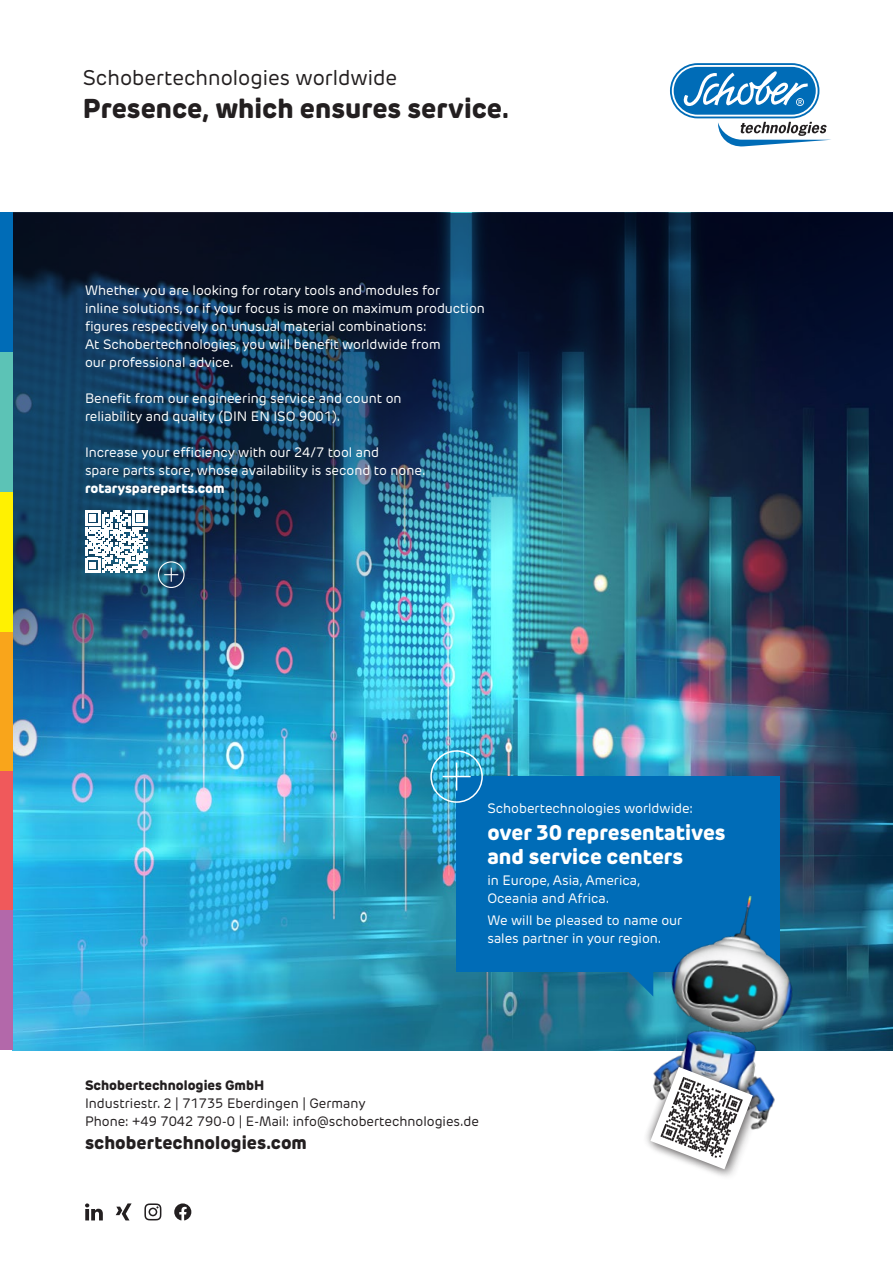
<style>
.page{position:relative;width:893px;height:1263px;background:#fff}
.page>*{position:absolute;margin:0;border:0;box-sizing:border-box;transform-origin:0 0}
.t1{font:800 27px "New Rubrik Edge";color:#231f20}
.t2{font:800 21px/24px "New Rubrik Edge";color:#fff}
.t3{font:21px "New Rubrik Edge";color:#231f20}
.t4{font:800 18px "New Rubrik Edge";color:#231f20}
.t5{font:13.5px/18px "New Rubrik Edge";color:#fff}
.t6{font:13.5px/18px "New Rubrik Edge";color:#231f20}
.t7{font:800 13.5px "New Rubrik Edge";color:#231f20}
.t8{font:800 13.5px "New Rubrik Edge";color:#fff}
</style>
<div class="page">
<img style="left:13px;top:213px;width:880px;height:837px">
<svg style="left:116px;top:1203px;width:16px;height:17px"></svg>
<svg style="left:174px;top:1203px;width:17px;height:17px"></svg>
<svg style="left:144px;top:1203px;width:17px;height:17px"></svg>
<svg style="left:85px;top:1203px;width:18px;height:17px"></svg>
<div style="left:457px;top:776px;width:323px;height:196px;background:#006cb7"></div>
<img style="left:553px;top:850px;width:340px;height:273px">
<div style="left:430px;top:750px;width:53px;height:53px;border:2px solid #fff;border-radius:50%"></div>
<svg style="left:443px;top:762px;width:28px;height:28px"></svg>
<div style="left:158px;top:561px;width:27px;height:27px;border:1px solid #fff;border-radius:50%"></div>
<svg style="left:164px;top:568px;width:14px;height:14px"></svg>
<svg style="left:85px;top:510px;width:62px;height:62px"></svg>
<svg style="left:638px;top:1054px;width:127px;height:123px"></svg>
<svg style="left:670px;top:63px;width:149px;height:55px"></svg>
<svg style="left:672px;top:65px;width:146px;height:52px"></svg>
<div style="left:674px;top:67px;width:142px;height:48px;background:#006cb7;border-radius:24px"></div>
<svg style="left:718px;top:122px;width:113px;height:25px"></svg>
<svg style="left:683px;top:71px;width:125px;height:35px"></svg>
<div style="left:0;top:213px;width:13px;height:139px;background:#006cb7"></div>
<div style="left:0;top:771px;width:13px;height:139px;background:#f0595b"></div>
<div style="left:0;top:631px;width:13px;height:140px;background:#f9a51b"></div>
<div style="left:0;top:492px;width:13px;height:139px;background:#fff101"></div>
<div style="left:0;top:352px;width:13px;height:140px;background:#5cc3b6"></div>
<div style="left:0;top:910px;width:13px;height:140px;background:#b368aa"></div>
<h2 class="t3" style="left:83px;top:65px;width:316px">Schobertechnologies worldwide</h2>
<h1 class="t1" style="left:83px;top:91px;width:427px">Presence, which ensures service.</h1>
<p class="t5" style="left:85px;top:282px;width:401px">Whether you are looking for rotary tools and modules for<br>inline solutions, or if your focus is more on maximum production figures respectively on unusual material combinations:<br>At Schobertechnologies, you will benefit worldwide from<br>our professional advice.</p>
<p class="t5" style="left:85px;top:390px;width:318px">Benefit from our engineering service and count on reliability and quality (DIN EN ISO 9001).</p>
<p class="t5" style="left:85px;top:444px;width:342px">Increase your efficiency with our 24/7 tool and<br>spare parts store, whose availability is second to none.</p>
<p class="t8" style="left:85px;top:480px;width:141px">rotaryspareparts.com</p>
<p class="t5" style="left:487px;top:799px;width:207px">Schobertechnologies worldwide:</p>
<h2 class="t2" style="left:487px;top:820px;width:240px">over 30 representatives and service centers</h2>
<p class="t5" style="left:487px;top:871px;width:155px">in Europe, Asia, America,<br>Oceania and Africa.</p>
<p class="t5" style="left:487px;top:911px;width:196px">We will be pleased to name our sales partner in your region.</p>
<p class="t7" style="left:85px;top:1076px;width:181px">Schobertechnologies GmbH</p>
<p class="t6" style="left:85px;top:1094px;width:395px">Industriestr. 2 | 71735 Eberdingen | Germany<br>Phone: +49 7042 790-0 | E-Mail: info@schobertechnologies.de</p>
<h3 class="t4" style="left:85px;top:1131px;width:223px">schobertechnologies.com</h3>
</div>
